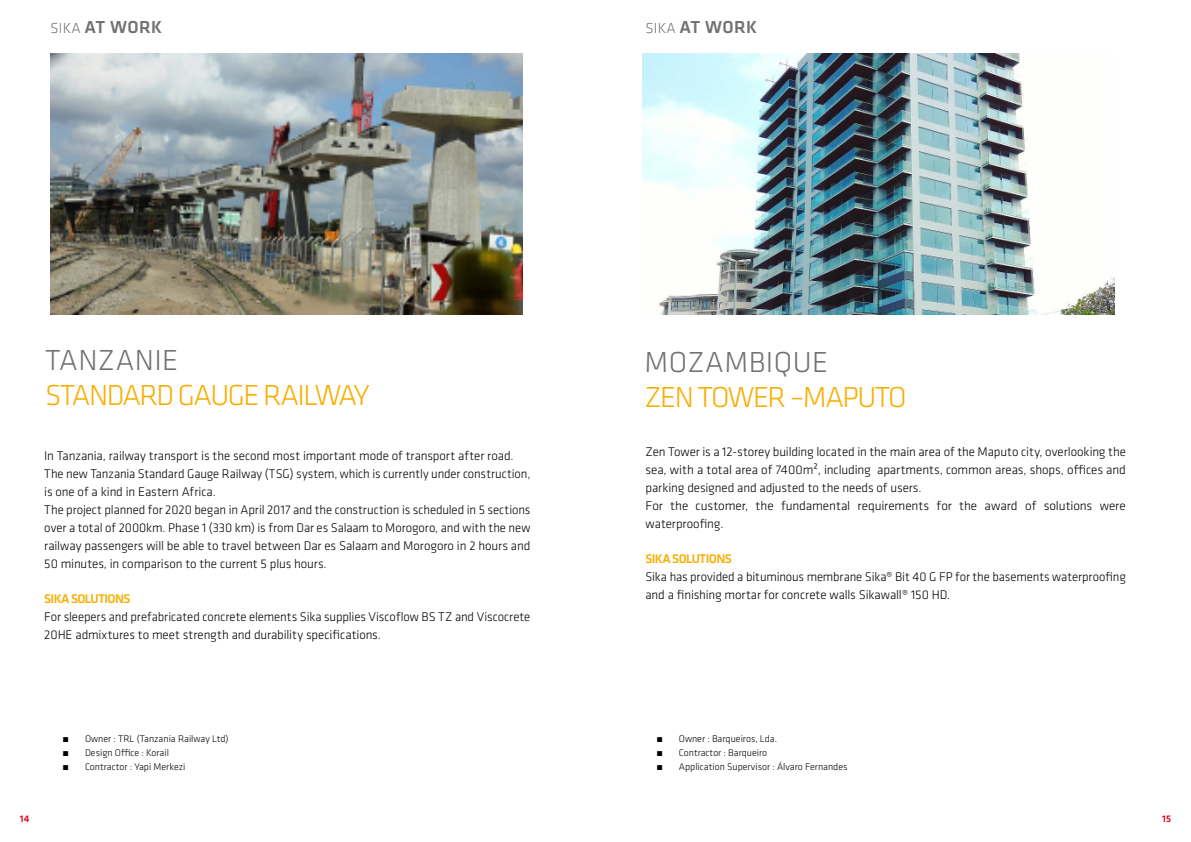
<style>
.page{position:relative;width:1191px;height:842px;background:#fff}
.page>*{position:absolute;margin:0;border:0;box-sizing:border-box;transform-origin:0 0}
.t1{font:300 30px "Klavika";letter-spacing:-.05em;color:#f8ae00}
.t2{font:300 30px "Klavika";letter-spacing:.015em;color:#707172}
.t3{font:500 18px "Klavika";letter-spacing:.02em;color:#707172}
.t4{font:300 13px/18px "Klavika";letter-spacing:-.005em;color:#000}
.t5{font:500 13px "Klavika";letter-spacing:-.05em;color:#f8ae00}
.t6{font:300 10px "Klavika";color:#000}
.t7{font:500 10px "Klavika";color:#000}
.t8{font:500 10px "Klavika";color:#e2001a}
.s1{font-weight:300;font-size:15px}
</style>
<div class="page">
<img style="left:51px;top:54px;width:471px;height:261px">
<img style="left:643px;top:54px;width:471px;height:261px">
<h2 class="t3" style="left:51px;top:15px;width:113px"><span class="s1">SIKA</span> AT WORK</h2>
<h2 class="t3" style="left:645px;top:15px;width:113px"><span class="s1">SIKA</span> AT WORK</h2>
<h1 class="t2" style="left:45px;top:342px;width:135px">TANZANIE</h1>
<h1 class="t1" style="left:45px;top:377px;width:326px">STANDARD GAUGE RAILWAY</h1>
<p class="t4" style="left:44px;top:447px;width:487px">In Tanzania, railway transport is the second most important mode of transport after road.<br>The new Tanzania Standard Gauge Railway (TSG) system, which is currently under construction, is one of a kind in Eastern Africa.<br>The project planned for 2020 began in April 2017 and the construction is scheduled in 5 sections over a total of 2000km. Phase 1 (330 km) is from Dar es Salaam to Morogoro, and with the new railway passengers will be able to travel between Dar es Salaam and Morogoro in 2 hours and 50 minutes, in comparison to the current 5 plus hours.</p>
<p class="t5" style="left:44px;top:590px;width:88px">SIKA SOLUTIONS</p>
<p class="t4" style="left:44px;top:608px;width:487px">For sleepers and prefabricated concrete elements Sika supplies Viscoflow BS TZ and Viscocrete<br>20HE admixtures to meet strength and durability specifications.</p>
<p class="t7" style="left:62px;top:732px;width:8px">́</p>
<p class="t6" style="left:85px;top:732px;width:145px">Owner : TRL (Tanzania Railway Ltd)</p>
<p class="t7" style="left:62px;top:746px;width:8px">́</p>
<p class="t6" style="left:85px;top:746px;width:85px">Design Office : Korail</p>
<p class="t7" style="left:62px;top:760px;width:8px">́</p>
<p class="t6" style="left:85px;top:760px;width:102px">Contractor : Yapi Merkezi</p>
<h1 class="t2" style="left:644px;top:344px;width:185px">MOZAMBIQUE</h1>
<h1 class="t1" style="left:644px;top:379px;width:264px">ZEN TOWER –MAPUTO</h1>
<p class="t4" style="left:645px;top:443px;width:482px">Zen Tower is a 12-storey building located in the main area of the Maputo city, overlooking the sea, with a total area of 7400m², including apartments, common areas, shops, offices and parking designed and adjusted to the needs of users.<br>For the customer, the fundamental requirements for the award of solutions were waterproofing.</p>
<p class="t5" style="left:645px;top:550px;width:88px">SIKA SOLUTIONS</p>
<p class="t4" style="left:645px;top:568px;width:482px">Sika has provided a bituminous membrane Sika® Bit 40 G FP for the basements waterproofing and a finishing mortar for concrete walls Sikawall® 150 HD.</p>
<p class="t7" style="left:656px;top:732px;width:8px">́</p>
<p class="t6" style="left:679px;top:732px;width:100px">Owner : Barqueiros, Lda.</p>
<p class="t7" style="left:656px;top:746px;width:8px">́</p>
<p class="t6" style="left:679px;top:746px;width:90px">Contractor : Barqueiro</p>
<p class="t7" style="left:656px;top:760px;width:8px">́</p>
<p class="t6" style="left:679px;top:760px;width:170px">Application Supervisor : Álvaro Fernandes</p>
<p class="t8" style="left:20px;top:812px;width:11px">14</p>
<p class="t8" style="left:1162px;top:812px;width:10px">15</p>
</div>
